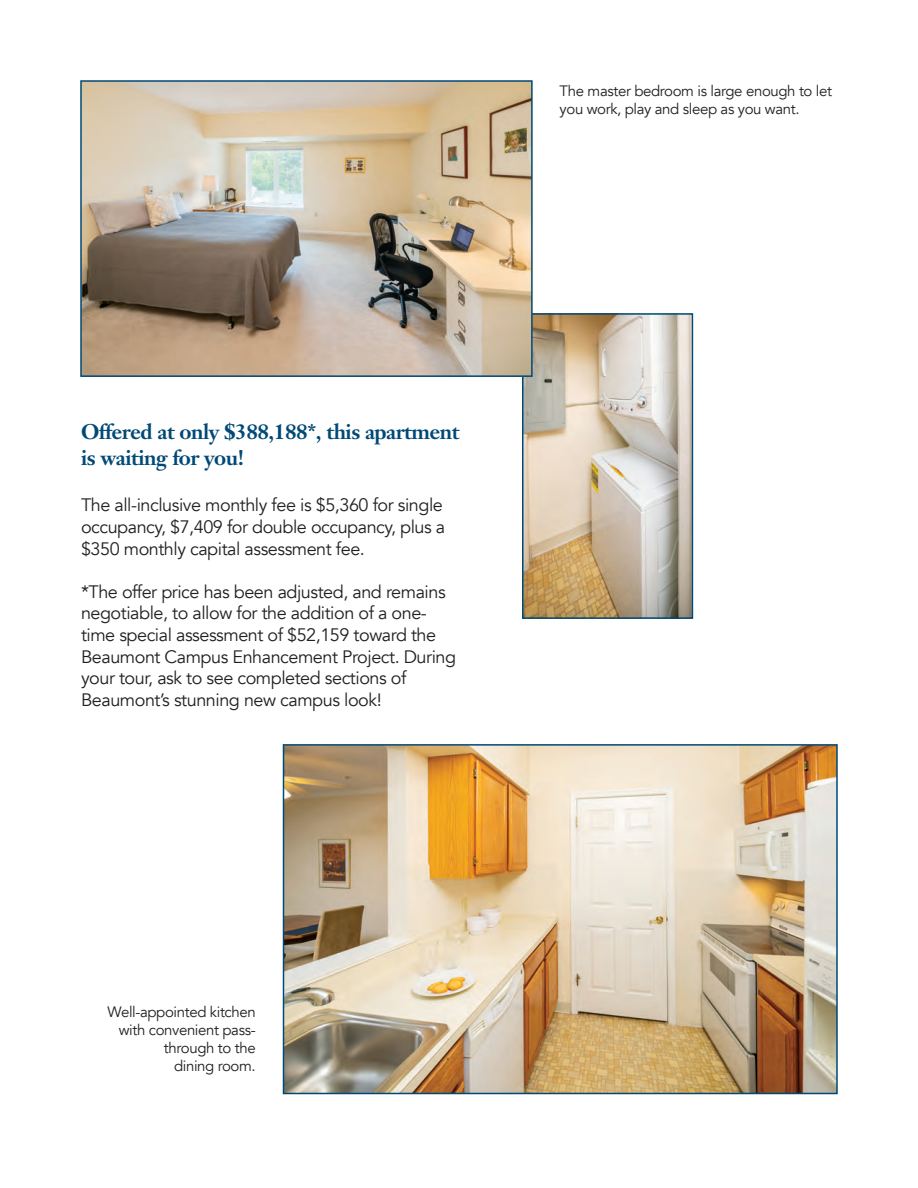
<style>
.page{position:relative;width:918px;height:1188px;background:#fff}
.page>*{position:absolute;margin:0;border:0;box-sizing:border-box;transform-origin:0 0}
.t1{font:700 21px/25.2px "Janson Text";letter-spacing:-.025em;color:#004976}
.t2{font:18px/21.6px "Avenir";letter-spacing:-.025em;color:#231f20}
.t3{font:15px/18px "Avenir";letter-spacing:-.025em;color:#231f20}
</style>
<div class="page">
<img style="left:525px;top:316px;width:165px;height:300px">
<div style="left:522px;top:313px;width:171px;height:306px;border:2px solid #004976"></div>
<img style="left:83px;top:83px;width:447px;height:291px">
<div style="left:80px;top:80px;width:453px;height:297px;border:2px solid #004976"></div>
<img style="left:286px;top:747px;width:549px;height:344px">
<div style="left:283px;top:744px;width:555px;height:350px;border:2px solid #004976"></div>
<p class="t3" style="left:560px;top:82px;width:274px">The master bedroom is large enough to let you work, play and sleep as you want.</p>
<p class="t1" style="left:81px;top:419px;width:380px">Offered at only $388,188*, this apartment is waiting for you!</p>
<p class="t2" style="left:81px;top:495px;width:366px">The all-inclusive monthly fee is $5,360 for single occupancy, $7,409 for double occupancy, plus a $350 monthly capital assessment fee.</p>
<p class="t2" style="left:81px;top:581px;width:377px">*The offer price has been adjusted, and remains negotiable, to allow for the addition of a one&shy;time special assessment of $52,159 toward the Beaumont Campus Enhancement Project. During your tour, ask to see completed sections of Beaumont’s stunning new campus look!</p>
<p class="t3" style="left:108px;top:1003px;width:150px;text-align:right">Well-appointed kitchen with convenient pass&shy;through to the<br>dining room.</p>
</div>
